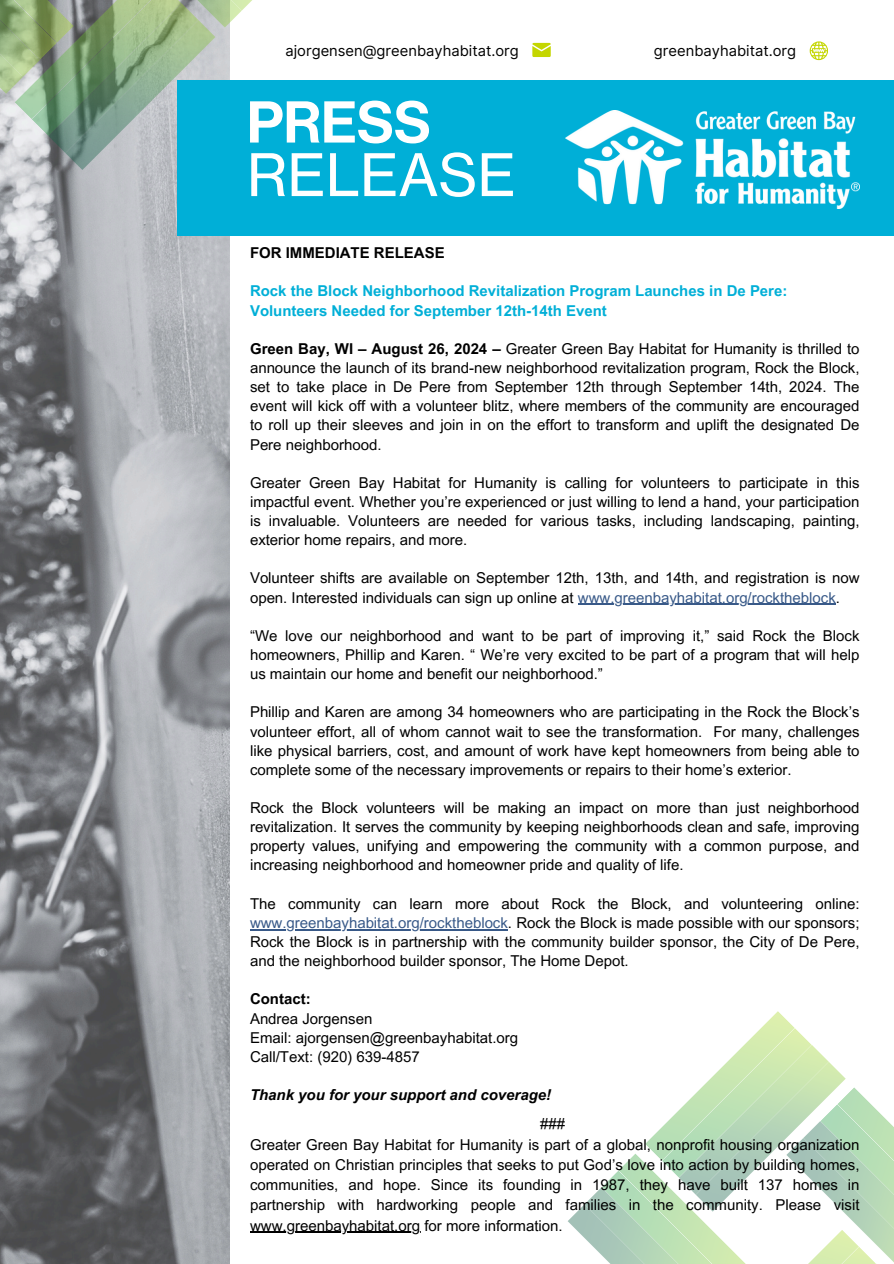
<style>
.page{position:relative;width:894px;height:1264px;background:#fff}
.page>*{position:absolute;margin:0;border:0;box-sizing:border-box;transform-origin:0 0}
.t1{font:57.6px "N Haas Grotesk TX Pro 55 Rg";color:#fff}
.t2{font:57.6px "N Haas Grotesk DS Pro 65 Md";color:#fff}
.t3{font:15px/19.2px "Arial MT Pro";color:#000;text-align:justify}
.t4{font:700 15px/19.2px "Arial MT Pro";color:#00afd7}
.t5{font:italic 700 15px "Arial MT Pro";color:#000}
.t6{font:700 15px "Arial MT Pro";color:#000}
.t7{font:14.7px "Inter";color:#000}
.s1{font-weight:700}
.s2{color:#385988}
</style>
<div class="page">
<img style="left:0;top:28px;width:229px;height:1235px">
<img style="left:48px;top:136px;width:17px;height:34px">
<img style="left:65px;top:136px;width:112px;height:34px">
<img style="left:242px;top:0;width:10px;height:10px">
<img style="left:215px;top:0;width:27px;height:28px">
<svg style="left:0;top:0;width:215px;height:136px;background:#92aa8d"></svg>
<img style="left:23px;top:0;width:17px;height:94px">
<img style="left:0;top:0;width:23px;height:94px">
<div style="left:177px;top:80px;width:716px;height:156px;background:#00afd7"></div>
<svg style="left:809px;top:41px;width:18px;height:19px"></svg>
<svg style="left:532px;top:43px;width:18px;height:14px"></svg>
<img style="left:742px;top:1263px;width:134px;height:1px">
<svg style="left:602px;top:1011px;width:291px;height:252px"></svg>
<img style="left:585px;top:1187px;width:149px;height:76px">
<img style="left:568px;top:1204px;width:149px;height:59px">
<hr style="left:577px;top:603px;width:258px;height:2px;background:#385988">
<hr style="left:250px;top:929px;width:258px;height:1px;background:#385988">
<img style="left:565px;top:111px;width:294px;height:98px">
<hr style="left:250px;top:1231px;width:170px;height:1px;background:#000">
<p class="t7" style="left:285px;top:42px;width:235px">ajorgensen@greenbayhabitat.org</p>
<p class="t7" style="left:653px;top:42px;width:144px">greenbayhabitat.org</p>
<p class="t2" style="left:247px;top:89px;width:185px">PRESS</p>
<p class="t1" style="left:247px;top:140px;width:270px">RELEASE</p>
<p class="t6" style="left:250px;top:247px;width:196px">FOR IMMEDIATE RELEASE</p>
<p class="t4" style="left:250px;top:283px;width:538px">Rock the Block Neighborhood Revitalization Program Launches in De Pere:<br>Volunteers Needed for September 12th-14th Event</p>
<p class="t3" style="left:250px;top:341px;width:611px"><span class="s1">Green Bay, WI – August 26, 2024 –</span> Greater Green Bay Habitat for Humanity is thrilled to announce the launch of its brand-new neighborhood revitalization program, Rock the Block, set to take place in De Pere from September 12th through September 14th, 2024. The event will kick off with a volunteer blitz, where members of the community are encouraged to roll up their sleeves and join in on the effort to transform and uplift the designated De Pere neighborhood.</p>
<p class="t3" style="left:250px;top:475px;width:611px">Greater Green Bay Habitat for Humanity is calling for volunteers to participate in this impactful event. Whether you’re experienced or just willing to lend a hand, your participation is invaluable. Volunteers are needed for various tasks, including landscaping, painting, exterior home repairs, and more.</p>
<p class="t3" style="left:250px;top:570px;width:610px">Volunteer shifts are available on September 12th, 13th, and 14th, and registration is now open. Interested individuals can sign up online at <span class="s2">www.greenbayhabitat.org/rocktheblock</span>.</p>
<h1 class="t3" style="left:250px;top:628px;width:610px">“We love our neighborhood and want to be part of improving it,” said Rock the Block homeowners, Phillip and Karen. “ We’re very excited to be part of a program that will help</h1>
<h2 class="t3" style="left:250px;top:666px;width:354px">us maintain our home and benefit our neighborhood.”</h2>
<h2 class="t3" style="left:250px;top:704px;width:611px">Phillip and Karen are among 34 homeowners who are participating in the Rock the Block’s volunteer effort, all of whom cannot wait to see the transformation.</h2>
<p class="t3" style="left:250px;top:723px;width:610px;text-indent:463px">For many, challenges like physical barriers, cost, and amount of work have kept homeowners from being able to complete some of the necessary improvements or repairs to their home’s exterior.</p>
<p class="t3" style="left:250px;top:800px;width:610px">Rock the Block volunteers will be making an impact on more than just neighborhood revitalization. It serves the community by keeping neighborhoods clean and safe, improving</p>
<h3 class="t3" style="left:250px;top:838px;width:610px">property values, unifying and empowering the community with a common purpose, and increasing neighborhood and homeowner pride and quality of life.</h3>
<h3 class="t3" style="left:250px;top:895px;width:610px">The community can learn more about Rock the Block, and volunteering online:</h3>
<h4 class="t3" style="left:250px;top:914px;width:610px"><span class="s2">www.greenbayhabitat.org/rocktheblock</span>. Rock the Block is made possible with our sponsors; Rock the Block is in partnership with the community builder sponsor, the City of De Pere, and the neighborhood builder sponsor, The Home Depot.</h4>
<h4 class="t6" style="left:250px;top:993px;width:62px">Contact:</h4>
<p class="t3" style="left:250px;top:1010px;width:124px">Andrea Jorgensen</p>
<p class="t3" style="left:250px;top:1029px;width:269px">Email: ajorgensen@greenbayhabitat.org</p>
<p class="t3" style="left:250px;top:1048px;width:171px">Call/Text: (920) 639-4857</p>
<p class="t5" style="left:250px;top:1089px;width:302px">Thank you for your support and coverage!</p>
<p class="t3" style="left:540px;top:1116px;width:27px">###</p>
<p class="t3" style="left:250px;top:1135px;width:610px;line-height:20.2px">Greater Green Bay Habitat for Humanity is part of a global, nonprofit housing organization operated on Christian principles that seeks to put God’s love into action by building homes, communities, and hope. Since its founding in 1987, they have built 137 homes in partnership with hardworking people and families in the community. Please visit</p>
<h4 class="t3" style="left:250px;top:1217px;width:314px">www.greenbayhabitat.org for more information.</h4>
</div>
